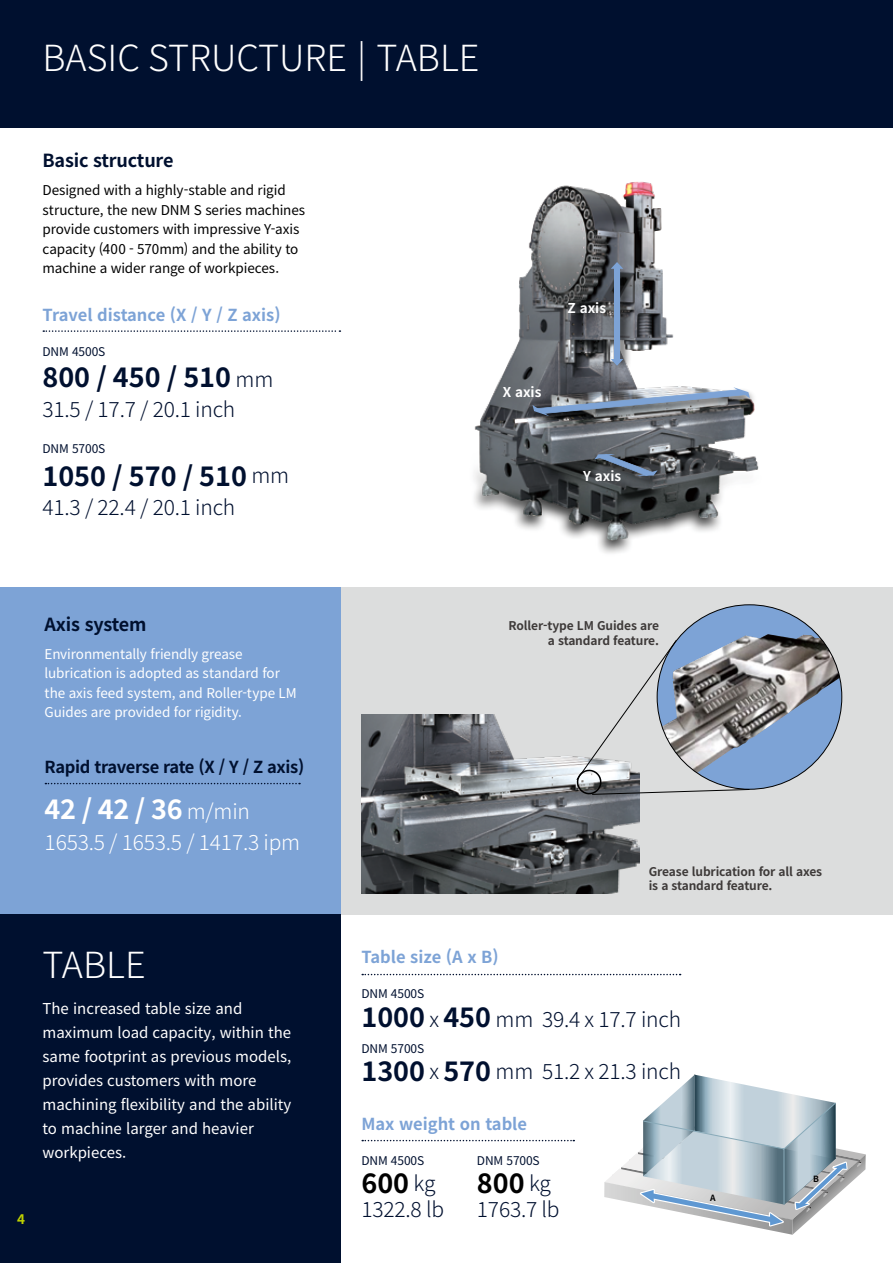
<style>
.page{position:relative;width:893px;height:1263px;background:#fff}
.page>*{position:absolute;margin:0;border:0;box-sizing:border-box;transform-origin:0 0}
.t1{font:300 36px "Noto Sans KR";color:#fff}
.t2{font:700 27px "Noto Sans KR";color:#00102f}
.t3{font:700 27px "Noto Sans KR";color:#fff}
.t4{font:700 27px "Noto Sans KR";color:#000}
.t5{font:300 21px "Noto Sans KR";letter-spacing:-.01em;color:#00102f}
.t6{font:300 21px "Noto Sans KR";letter-spacing:-.01em;color:#fff}
.t7{font:700 18px "Noto Sans KR";letter-spacing:-.01em;color:#00102f}
.t8{font:700 16.5px "Noto Sans KR";color:#7da3d6}
.t9{font:700 16.5px "Noto Sans KR";letter-spacing:-.02em;color:#00102f}
.t10{font:15px/24px "Noto Sans KR";color:#fff}
.t11{font:13.5px/19.5px "Noto Sans KR";letter-spacing:-.01em;color:#000}
.t12{font:13.5px/19.5px "Noto Sans KR";letter-spacing:-.01em;color:#fff}
.t13{font:700 13.5px "Noto Sans KR";color:#fff}
.t14{font:700 13.5px "Noto Sans KR";color:#bfd200}
.t15{font:700 12px/15px "Noto Sans KR";letter-spacing:-.01em;color:#3e3a39;text-align:right}
.t16{font:12px "Noto Sans KR";letter-spacing:-.01em;color:#00102f}
.t17{font:700 8.55px "Noto Sans KR";color:#000}
.s1{font-weight:300;font-size:21px}
.s2{font-weight:700;font-size:27px}
.s3{font-weight:300;font-size:21px;color:#00102f}
</style>
<div class="page">
<hr style="left:892px;top:587px;width:1px;height:676px;background:#7da3d6">
<div style="left:0;top:0;width:893px;height:128px;background:#00102f"></div>
<img style="left:474px;top:181px;width:285px;height:372px">
<div style="left:612px;top:266px;width:20px;height:106px;background:#000;opacity:.7"></div>
<div style="left:614px;top:269px;width:6px;height:91px;border:1px solid #7da3d6"></div>
<hr style="left:616px;top:268px;width:2px;height:92px;background:#7da3d6">
<svg style="left:611px;top:262px;width:12px;height:7px"></svg>
<svg style="left:611px;top:359px;width:12px;height:7px"></svg>
<div style="left:596px;top:452px;width:70px;height:35px;background:#000;opacity:.7"></div>
<svg style="left:588px;top:452px;width:76px;height:26px;background:#4c5560"></svg>
<div style="left:534px;top:387px;width:223px;height:38px;background:#000;opacity:.7"></div>
<svg style="left:526px;top:387px;width:231px;height:30px;background:#7b8490"></svg>
<svg style="left:362px;top:1140px;width:212px;height:1px"></svg>
<svg style="left:362px;top:974px;width:319px;height:1px"></svg>
<div style="left:340px;top:587px;width:553px;height:328px;background:#dcdddd"></div>
<div style="left:0;top:587px;width:340px;height:328px;background:#7da3d6"></div>
<svg style="left:43px;top:330px;width:297px;height:2px"></svg>
<svg style="left:45px;top:783px;width:255px;height:1px"></svg>
<div style="left:657px;top:605px;width:185px;height:184px;background:#7da3d6;border-radius:50%"></div>
<img style="left:676px;top:634px;width:164px;height:139px">
<img style="left:361px;top:714px;width:278px;height:180px">
<svg style="left:576px;top:640px;width:174px;height:155px"></svg>
<div style="left:0;top:915px;width:340px;height:348px;background:#00102f"></div>
<svg style="left:604px;top:1074px;width:262px;height:161px"></svg>
<h1 class="t1" style="left:43px;top:38px;width:438px">BASIC STRUCTURE | TABLE</h1>
<p class="t7" style="left:43px;top:151px;width:133px">Basic structure</p>
<p class="t11" style="left:43px;top:181px;width:264px">Designed with a highly-stable and rigid structure, the new DNM S series machines provide customers with impressive Y-axis capacity (400 - 570mm) and the ability to machine a wider range of workpieces.</p>
<p class="t8" style="left:43px;top:306px;width:240px">Travel distance (X / Y / Z axis)</p>
<p class="t16" style="left:43px;top:345px;width:64px">DNM 4500S</p>
<h2 class="t2" style="left:43px;top:362px;width:232px">800 / 450 / 510 <span class="s1">mm</span></h2>
<h3 class="t5" style="left:43px;top:398px;width:194px">31.5 / 17.7 / 20.1 inch</h3>
<p class="t16" style="left:43px;top:442px;width:64px">DNM 5700S</p>
<h2 class="t2" style="left:43px;top:461px;width:248px">1050 / 570 / 510 <span class="s1">mm</span></h2>
<h3 class="t5" style="left:43px;top:496px;width:194px">41.3 / 22.4 / 20.1 inch</h3>
<p class="t13" style="left:568px;top:301px;width:40px">Z axis</p>
<p class="t13" style="left:503px;top:384px;width:40px">X axis</p>
<p class="t13" style="left:583px;top:468px;width:39px">Y axis</p>
<p class="t7" style="left:45px;top:614px;width:103px">Axis system</p>
<p class="t12" style="left:45px;top:644px;width:254px">Environmentally friendly grease lubrication is adopted as standard for the axis feed system, and Roller-type LM Guides are provided for rigidity.</p>
<p class="t9" style="left:45px;top:758px;width:261px">Rapid traverse rate (X / Y / Z axis)</p>
<h2 class="t3" style="left:45px;top:794px;width:207px">42 / 42 / 36 <span class="s1">m/min</span></h2>
<h3 class="t6" style="left:45px;top:830px;width:257px">1653.5 / 1653.5 / 1417.3 ipm</h3>
<h1 class="t1" style="left:43px;top:945px;width:105px">TABLE</h1>
<p class="t10" style="left:43px;top:997px;width:250px">The increased table size and maximum load capacity, within the same footprint as previous models, provides customers with more machining flexibility and the ability to machine larger and heavier workpieces.</p>
<p class="t14" style="left:17px;top:1211px;width:9px">4</p>
<p class="t15" style="left:509px;top:619px;width:152px">Roller-type LM Guides are a standard feature.</p>
<p class="t15" style="left:649px;top:864px;width:175px;line-height:14.1px;text-align:left">Grease lubrication for all axes is a standard feature.</p>
<p class="t8" style="left:361px;top:947px;width:139px">Table size (A x B)</p>
<p class="t16" style="left:361px;top:987px;width:64px">DNM 4500S</p>
<h3 class="t5" style="left:361px;top:1007px;width:321px"><span class="s2">1000</span> x <span class="s2">450</span> mm 39.4 x 17.7 inch</h3>
<p class="t16" style="left:361px;top:1042px;width:64px">DNM 5700S</p>
<h3 class="t5" style="left:361px;top:1059px;width:321px"><span class="s2">1300</span> x <span class="s2">570</span> mm 51.2 x 21.3 inch</h3>
<p class="t8" style="left:361px;top:1115px;width:167px">Max weight on table</p>
<p class="t16" style="left:361px;top:1154px;width:64px">DNM 4500S</p>
<p class="t16" style="left:477px;top:1154px;width:64px">DNM 5700S</p>
<h2 class="t4" style="left:361px;top:1168px;width:76px">600 <span class="s3">kg</span></h2>
<h2 class="t4" style="left:477px;top:1168px;width:76px">800 <span class="s3">kg</span></h2>
<h3 class="t5" style="left:361px;top:1197px;width:84px">1322.8 lb</h3>
<h3 class="t5" style="left:477px;top:1197px;width:84px">1763.7 lb</h3>
<p class="t17" style="left:710px;top:1193px;width:7px">A</p>
<p class="t17" style="left:813px;top:1174px;width:7px">B</p>
</div>
